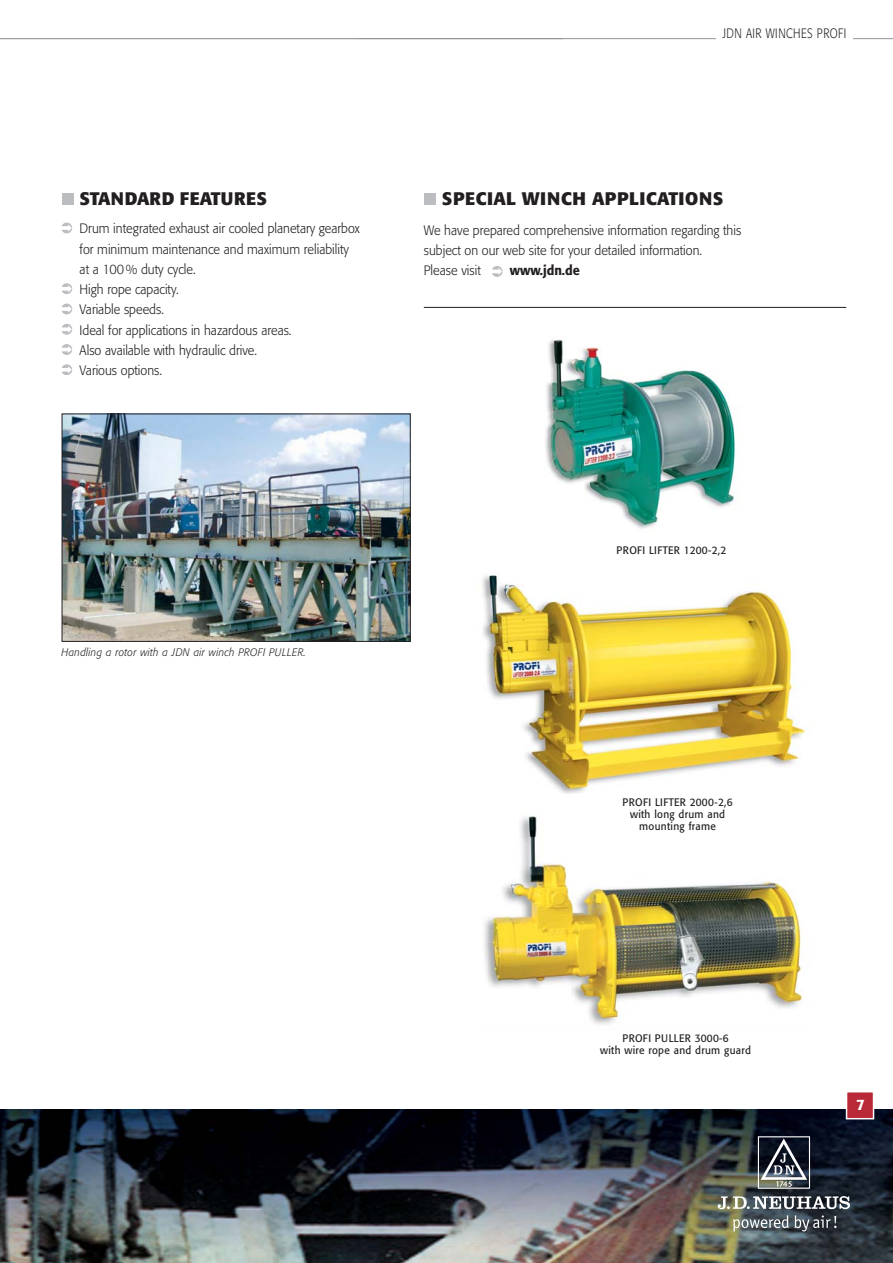
<style>
.page{position:relative;width:893px;height:1263px;background:#fff}
.page>*{position:absolute;margin:0;border:0;box-sizing:border-box;transform-origin:0 0}
.t1{font:700 18px "Formata";letter-spacing:.04em;color:#231f20}
.t2{font:700 18px "Formata";letter-spacing:.015em;color:#231f20}
.t3{font:500 15px "Formata";color:#fff}
.t4{font:300 13.5px/20.2px "Formata";color:#231f20;scale:.93 1}
.t5{font:300 13.5px "Formata";letter-spacing:.035em;color:#231f20;scale:.8 1}
.t6{font:500 13.5px "Formata";color:#231f20;scale:.93 1}
.t7{font:10.8px/12px "Formata";letter-spacing:.03em;color:#231f20;text-align:center;scale:.93 1}
.t8{font:italic 300 10.8px "Formata";letter-spacing:.03em;color:#231f20;scale:.93 1}
</style>
<div class="page">
<hr style="left:1px;top:38px;width:892px;height:1px;background:#939598">
<img style="left:0;top:1110px;width:893px;height:153px">
<svg style="left:62px;top:223px;width:10px;height:10px"></svg>
<svg style="left:62px;top:283px;width:10px;height:11px"></svg>
<svg style="left:62px;top:304px;width:10px;height:10px"></svg>
<svg style="left:62px;top:324px;width:10px;height:10px"></svg>
<svg style="left:62px;top:344px;width:10px;height:11px"></svg>
<svg style="left:62px;top:364px;width:10px;height:11px"></svg>
<div style="left:62px;top:193px;width:12px;height:12px;background:#bbbdc0"></div>
<hr style="left:0;top:38px;width:563px;height:1px;background:#939598">
<div style="left:716px;top:28px;width:136px;height:22px;background:#fff"></div>
<svg style="left:492px;top:266px;width:10px;height:10px"></svg>
<div style="left:424px;top:193px;width:12px;height:12px;background:#bbbdc0"></div>
<img style="left:545px;top:339px;width:191px;height:190px">
<img style="left:482px;top:574px;width:324px;height:219px">
<img style="left:484px;top:816px;width:319px;height:209px">
<img style="left:64px;top:416px;width:345px;height:224px">
<div style="left:62px;top:414px;width:349px;height:228px;border:1px solid #231f20"></div>
<hr style="left:424px;top:307px;width:422px;height:1px;background:#231f20">
<div style="left:846px;top:1092px;width:27px;height:27px;background:#b82837"></div>
<div style="left:846px;top:1091px;width:28px;height:28px;border:2px solid #fff"></div>
<svg style="left:718px;top:1196px;width:132px;height:13px"></svg>
<div style="left:758px;top:1136px;width:52px;height:53px;border:1px solid #fff"></div>
<svg style="left:761px;top:1138px;width:46px;height:49px;background:#4c515a"></svg>
<svg style="left:733px;top:1215px;width:103px;height:16px;background:#666d70"></svg>
<h1 class="t2" style="left:80px;top:190px;width:189px">STANDARD FEATURES</h1>
<p class="t4" style="left:80px;top:220px;width:303px">Drum integrated exhaust air cooled planetary gearbox for minimum maintenance and maximum reliability at a 100 % duty cycle.<br>High rope capacity.<br>Variable speeds.<br>Ideal for applications in hazardous areas.<br>Also available with hydraulic drive.<br>Various options.</p>
<p class="t5" style="left:722px;top:27px;width:156px">JDN AIR WINCHES PROFI</p>
<h1 class="t1" style="left:442px;top:190px;width:283px">SPECIAL WINCH APPLICATIONS</h1>
<p class="t4" style="left:424px;top:221px;width:343px">We have prepared comprehensive information regarding this subject on our web site for your detailed information.<br>Please visit</p>
<p class="t6" style="left:510px;top:265px;width:77px">www.jdn.de</p>
<p class="t8" style="left:62px;top:647px;width:264px">Handling a rotor with a JDN air winch PROFI PULLER.</p>
<p class="t7" style="left:617px;top:545px;width:120px">PROFI LIFTER 1200-2,2</p>
<p class="t7" style="left:622px;top:797px;width:120px">PROFI LIFTER 2000-2,6 with long drum and mounting frame</p>
<p class="t7" style="left:600px;top:1033px;width:164px">PROFI PULLER 3000-6<br>with wire rope and drum guard</p>
<p class="t3" style="left:856px;top:1098px;width:10px">7</p>
</div>
